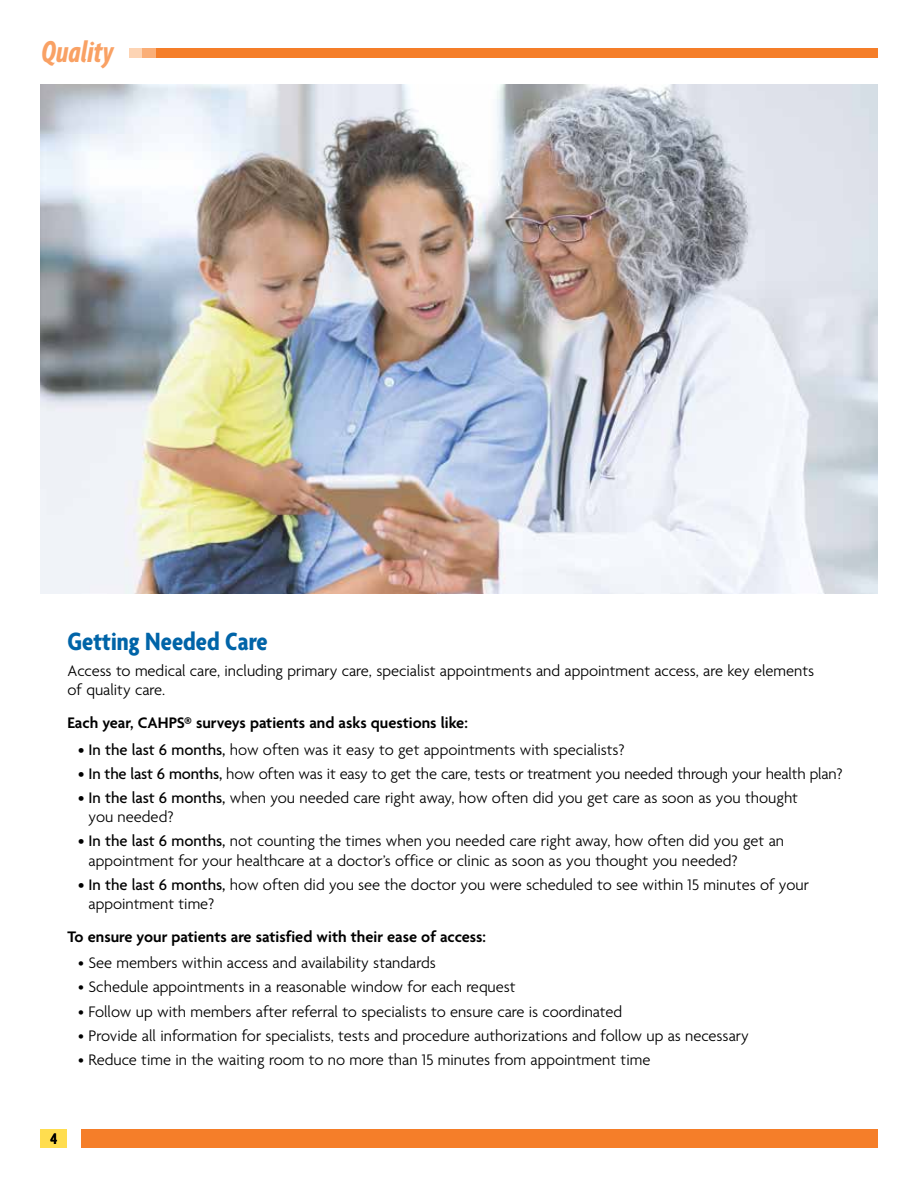
<style>
.page{position:relative;width:918px;height:1188px;background:#fff}
.page>*{position:absolute;margin:0;border:0;box-sizing:border-box;transform-origin:0 0}
.t1{font:italic 32.7px "Agenda Bold Extra Cond";letter-spacing:.01em;color:#f9a164}
.t2{font:700 condensed 27px "Agenda";color:#0064a8}
.t3{font:300 16.5px/19.5px "Agenda";color:#000}
.t4{font:600 16.5px "Agenda";color:#000}
.t5{font:600 condensed 16.5px "Agenda";color:#000}
.s1{font-weight:500}
</style>
<div class="page">
<div style="left:40px;top:1129px;width:28px;height:19px;background:#ffdd4f"></div>
<div style="left:81px;top:1129px;width:797px;height:19px;background:#f57e29"></div>
<div style="left:129px;top:48px;width:749px;height:9px;background:#f57e29"></div>
<div style="left:129px;top:48px;width:13px;height:9px;background:#fdd4b4"></div>
<div style="left:142px;top:48px;width:13px;height:9px;background:#faae77"></div>
<img style="left:40px;top:84px;width:838px;height:510px">
<h1 class="t1" style="left:41px;top:33px;width:74px">Quality</h1>
<h2 class="t2" style="left:68px;top:625px;width:202px">Getting Needed Care</h2>
<p class="t3" style="left:68px;top:660px;width:748px">Access to medical care, including primary care, specialist appointments and appointment access, are key elements of quality care.</p>
<p class="t4" style="left:68px;top:713px;width:402px">Each year, CAHPS® surveys patients and asks questions like:</p>
<p class="t3" style="left:78px;top:739px;width:548px"><span class="s1">• In the last 6 months,</span> how often was it easy to get appointments with specialists?</p>
<p class="t3" style="left:78px;top:763px;width:766px"><span class="s1">• In the last 6 months,</span> how often was it easy to get the care, tests or treatment you needed through your health plan?</p>
<p class="t3" style="left:89px;top:787px;width:711px;text-indent:-10px"><span class="s1">• In the last 6 months,</span> when you needed care right away, how often did you get care as soon as you thought you needed?</p>
<p class="t3" style="left:89px;top:831px;width:697px;text-indent:-10px"><span class="s1">• In the last 6 months,</span> not counting the times when you needed care right away, how often did you get an appointment for your healthcare at a doctor’s office or clinic as soon as you thought you needed?</p>
<p class="t3" style="left:89px;top:874px;width:722px;text-indent:-10px"><span class="s1">• In the last 6 months,</span> how often did you see the doctor you were scheduled to see within 15 minutes of your appointment time?</p>
<p class="t4" style="left:68px;top:927px;width:420px">To ensure your patients are satisfied with their ease of access:</p>
<p class="t3" style="left:78px;top:953px;width:359px">• See members within access and availability standards</p>
<p class="t3" style="left:78px;top:977px;width:439px">• Schedule appointments in a reasonable window for each request</p>
<p class="t3" style="left:78px;top:1001px;width:546px">• Follow up with members after referral to specialists to ensure care is coordinated</p>
<p class="t3" style="left:78px;top:1025px;width:672px">• Provide all information for specialists, tests and procedure authorizations and follow up as necessary</p>
<p class="t3" style="left:78px;top:1049px;width:574px">• Reduce time in the waiting room to no more than 15 minutes from appointment time</p>
<p class="t5" style="left:51px;top:1129px;width:8px">4</p>
</div>
